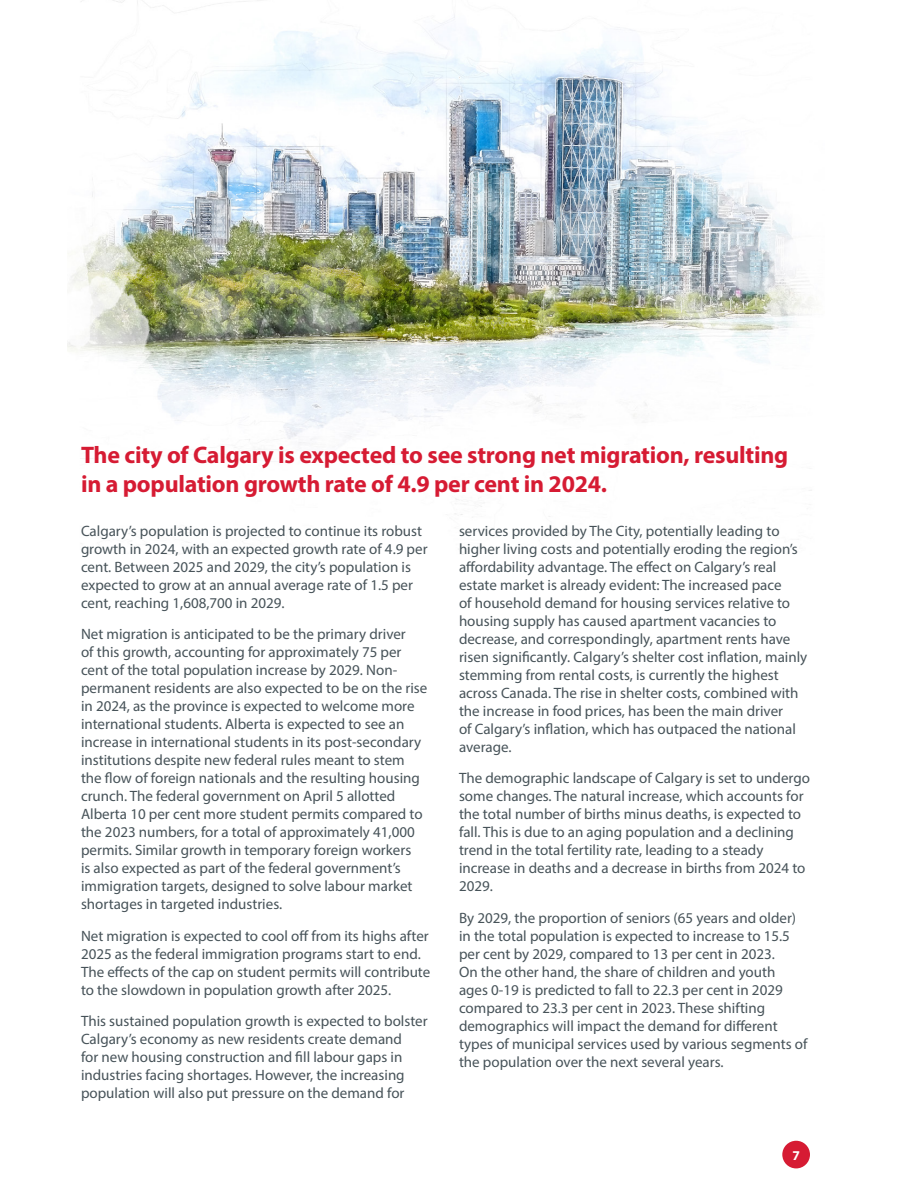
<style>
.page{position:relative;width:918px;height:1188px;background:#fff}
.page>*{position:absolute;margin:0;border:0;box-sizing:border-box;transform-origin:0 0}
.Section_Title{font:700 24px/28.8px "Myriad Pro";letter-spacing:-.01em;color:#d61b33}
.t1{font:15px/18px "Myriad Pro";color:#475359}
.t2{font:700 13.5px "Myriad Pro";color:#fff}
</style>
<div class="page">
<div style="left:782px;top:1141px;width:28px;height:27px;background:#d61b33;border-radius:50%"></div>
<img style="left:67px;top:0;width:745px;height:555px">
<p class="Section_Title" style="left:81px;top:440px;width:709px">The city of Calgary is expected to see strong net migration, resulting in a population growth rate of 4.9 per cent in 2024.</p>
<p class="t1" style="left:81px;top:521px;width:348px">Calgary’s population is projected to continue its robust growth in 2024, with an expected growth rate of 4.9 per cent. Between 2025 and 2029, the city’s population is expected to grow at an annual average rate of 1.5 per cent, reaching 1,608,700 in 2029.</p>
<p class="t1" style="left:81px;top:625px;width:348px">Net migration is anticipated to be the primary driver<br>of this growth, accounting for approximately 75 per cent of the total population increase by 2029. Non&shy;permanent residents are also expected to be on the rise in 2024, as the province is expected to welcome more international students. Alberta is expected to see an increase in international students in its post-secondary institutions despite new federal rules meant to stem the flow of foreign nationals and the resulting housing crunch. The federal government on April 5 allotted Alberta 10 per cent more student permits compared to the 2023 numbers, for a total of approximately 41,000 permits. Similar growth in temporary foreign workers<br>is also expected as part of the federal government’s immigration targets, designed to solve labour market shortages in targeted industries.</p>
<p class="t1" style="left:81px;top:926px;width:351px">Net migration is expected to cool off from its highs after 2025 as the federal immigration programs start to end.<br>The effects of the cap on student permits will contribute to the slowdown in population growth after 2025.</p>
<p class="t1" style="left:81px;top:1012px;width:348px">This sustained population growth is expected to bolster Calgary’s economy as new residents create demand<br>for new housing construction and fill labour gaps in industries facing shortages. However, the increasing population will also put pressure on the demand for</p>
<p class="t1" style="left:459px;top:521px;width:350px">services provided by The City, potentially leading to higher living costs and potentially eroding the region’s affordability advantage. The effect on Calgary’s real estate market is already evident: The increased pace<br>of household demand for housing services relative to housing supply has caused apartment vacancies to decrease, and correspondingly, apartment rents have risen significantly. Calgary’s shelter cost inflation, mainly stemming from rental costs, is currently the highest across Canada. The rise in shelter costs, combined with the increase in food prices, has been the main driver<br>of Calgary’s inflation, which has outpaced the national average.</p>
<p class="t1" style="left:459px;top:769px;width:353px">The demographic landscape of Calgary is set to undergo some changes. The natural increase, which accounts for the total number of births minus deaths, is expected to fall. This is due to an aging population and a declining trend in the total fertility rate, leading to a steady increase in deaths and a decrease in births from 2024 to 2029.</p>
<p class="t1" style="left:459px;top:908px;width:350px">By 2029, the proportion of seniors (65 years and older) in the total population is expected to increase to 15.5 per cent by 2029, compared to 13 per cent in 2023.<br>On the other hand, the share of children and youth ages 0-19 is predicted to fall to 22.3 per cent in 2029 compared to 23.3 per cent in 2023. These shifting demographics will impact the demand for different types of municipal services used by various segments of the population over the next several years.</p>
<p class="t2" style="left:793px;top:1146px;width:9px">7</p>
</div>
